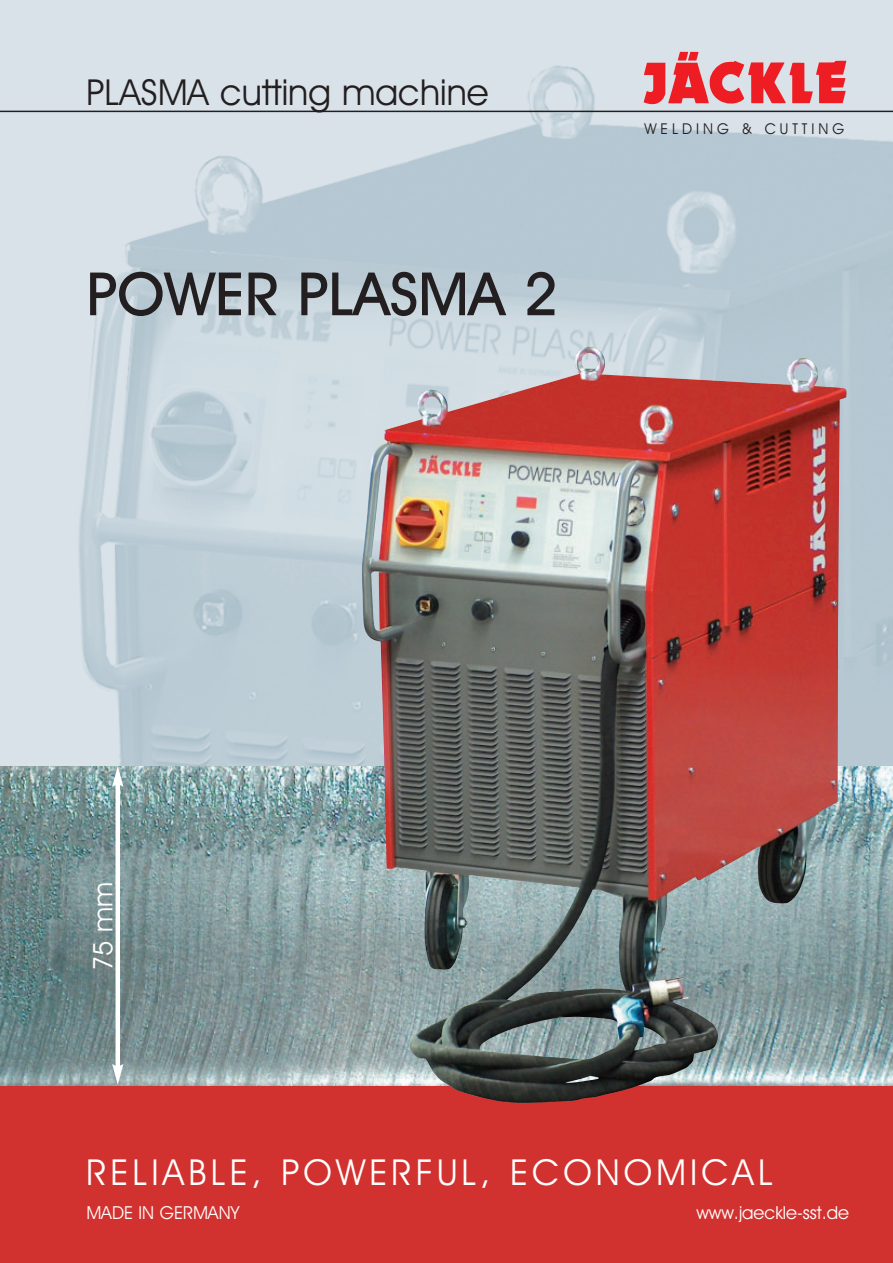
<style>
.page{position:relative;width:893px;height:1263px;background:#fff}
.page>*{position:absolute;margin:0;border:0;box-sizing:border-box;transform-origin:0 0}
.t1{font:60px "Avant Garde Medium BT";color:#231f20}
.t2{font:36px "Avant Garde Book BT";letter-spacing:.115em;color:#fff}
.t3{font:36px "Avant Garde Book BT";color:#231f20}
.t4{font:27px "Avant Garde Book BT";color:#fff}
.t5{font:18px "Avant Garde Book BT";color:#fff}
.t6{font:15px "Avant Garde Book BT";letter-spacing:.265em;color:#231f20}
</style>
<div class="page">
<img style="left:0;top:1px;width:892px;height:765px">
<div style="left:0;top:766px;width:892px;height:497px;background:#d2322f"></div>
<hr style="left:0;top:111px;width:892px;height:1px;background:#231f20">
<img style="left:0;top:766px;width:892px;height:319px">
<img style="left:361px;top:347px;width:485px;height:756px">
<div style="left:115px;top:783px;width:5px;height:285px;background:#fff"></div>
<svg style="left:112px;top:766px;width:11px;height:21px"></svg>
<svg style="left:112px;top:1064px;width:11px;height:21px"></svg>
<svg style="left:643px;top:52px;width:203px;height:53px;background:#e37e84"></svg>
<h2 class="t3" style="left:86px;top:80px;width:404px">PLASMA cutting machine</h2>
<h1 class="t1" style="left:86px;top:273px;width:473px">POWER PLASMA 2</h1>
<p class="t6" style="left:644px;top:124px;width:201px">WELDING &amp; CUTTING</p>
<h3 class="t4" style="left:93px;top:971px;width:91px;rotate:-90deg">75 mm</h3>
<h2 class="t2" style="left:86px;top:1159px;width:688px">RELIABLE, POWERFUL, ECONOMICAL</h2>
<p class="t5" style="left:86px;top:1206px;width:154px">MADE IN GERMANY</p>
<p class="t5" style="left:696px;top:1206px;width:154px">www.jaeckle-sst.de</p>
</div>
